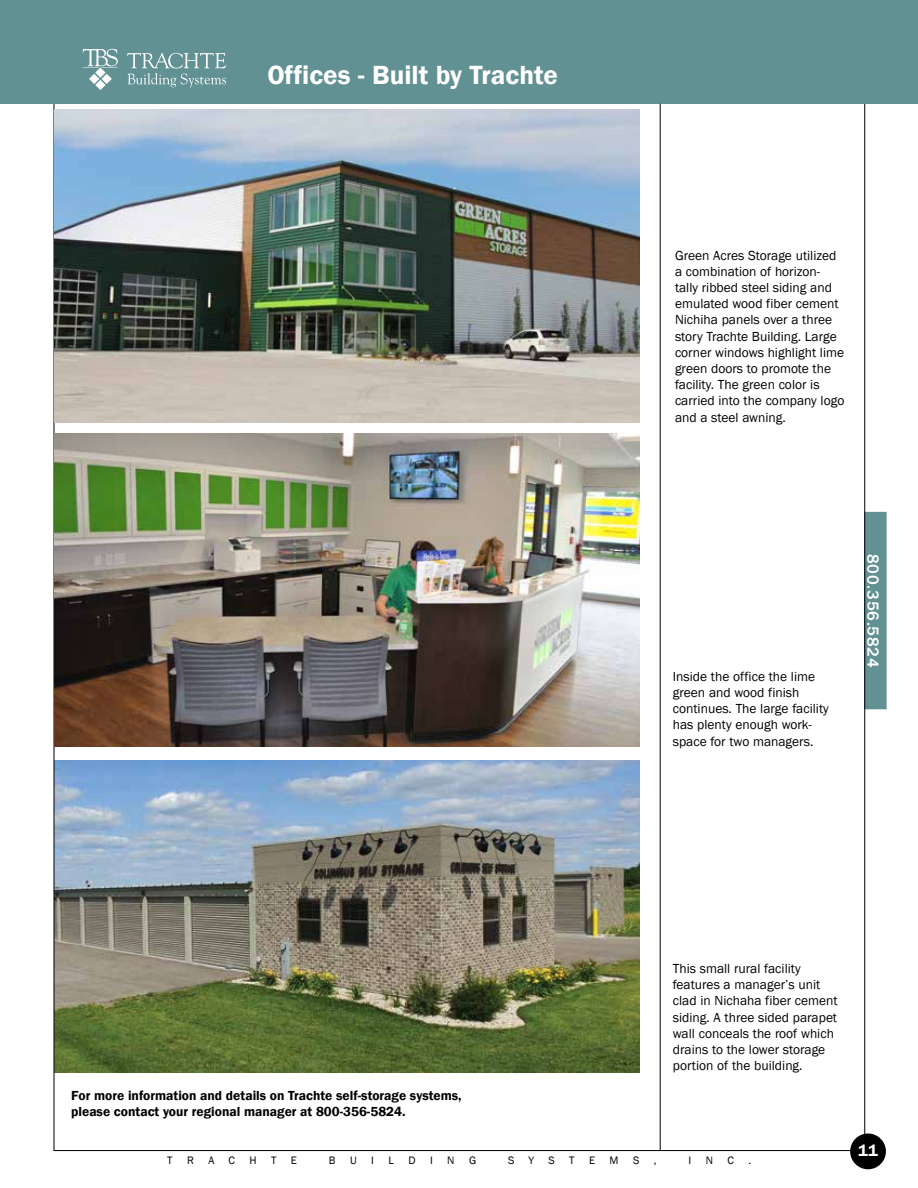
<style>
.page{position:relative;width:918px;height:1188px;background:#fff}
.page>*{position:absolute;margin:0;border:0;box-sizing:border-box;transform-origin:0 0}
.t1{font:600 27px "Franklin Gothic";color:#fff}
.t2{font:600 16.65px "Franklin Gothic";color:#fff}
.t3{font:500 16.5px "Franklin Gothic";letter-spacing:.05em;color:#fff}
.t4{font:13.5px/16.2px "Franklin Gothic";color:#000}
.t5{font:600 13.5px/16.2px "Franklin Gothic";color:#000}
.t6{font:11.1px "Franklin Gothic";color:#000}
</style>
<div class="page">
<img style="left:55px;top:760px;width:585px;height:313px">
<hr style="left:54px;top:1150px;width:814px;height:1px;background:#000">
<div style="left:865px;top:512px;width:21px;height:197px;background:#629194"></div>
<div style="left:865px;top:512px;width:21px;height:197px;border:1px solid #629194"></div>
<hr style="left:864px;top:104px;width:1px;height:1047px;background:#000">
<div style="left:850px;top:1134px;width:36px;height:35px;background:#000;border-radius:50%"></div>
<div style="left:4px;top:0;width:914px;height:104px;background:#629194"></div>
<div style="left:0;top:0;width:16px;height:104px;background:#629194"></div>
<hr style="left:660px;top:104px;width:1px;height:1047px;background:#000">
<hr style="left:54px;top:104px;width:1px;height:1047px;background:#000">
<svg style="left:83px;top:48px;width:35px;height:42px"></svg>
<svg style="left:127px;top:52px;width:99px;height:35px"></svg>
<img style="left:54px;top:434px;width:586px;height:313px">
<img style="left:54px;top:110px;width:586px;height:313px">
<h1 class="t1" style="left:267px;top:48px;width:292px">Offices - Built by Trachte</h1>
<h1 class="t1" style="left:267px;top:58px;width:292px">Offices - Built by Trachte</h1>
<p class="t4" style="left:675px;top:247px;width:171px">Green Acres Storage utilized a combination of horizon&shy;tally ribbed steel siding and emulated wood fiber cement<br>Nichiha panels over a three story Trachte Building. Large corner windows highlight lime green doors to promote the facility. The green color is carried into the company logo and a steel awning.</p>
<p class="t4" style="left:673px;top:668px;width:157px">Inside the office the lime green and wood finish continues. The large facility has plenty enough work&shy;space for two managers.</p>
<p class="t3" style="left:883px;top:554px;width:115px;rotate:90deg">800.356.5824</p>
<p class="t5" style="left:71px;top:1088px;width:392px">For more information and details on Trachte self-storage systems, please contact your regional manager at 800-356-5824.</p>
<p class="t6" style="left:167px;top:1154px;width:7px">T</p>
<p class="t6" style="left:187px;top:1154px;width:8px">R</p>
<p class="t6" style="left:208px;top:1154px;width:7px">A</p>
<p class="t6" style="left:229px;top:1154px;width:8px">C</p>
<p class="t6" style="left:249px;top:1154px;width:9px">H</p>
<p class="t6" style="left:271px;top:1154px;width:7px">T</p>
<p class="t6" style="left:291px;top:1154px;width:8px">E</p>
<p class="t6" style="left:329px;top:1154px;width:8px">B</p>
<p class="t6" style="left:350px;top:1154px;width:8px">U</p>
<p class="t6" style="left:371px;top:1154px;width:4px">I</p>
<p class="t6" style="left:388px;top:1154px;width:7px">L</p>
<p class="t6" style="left:408px;top:1154px;width:9px">D</p>
<p class="t6" style="left:430px;top:1154px;width:4px">I</p>
<p class="t6" style="left:447px;top:1154px;width:9px">N</p>
<p class="t6" style="left:469px;top:1154px;width:9px">G</p>
<p class="t6" style="left:508px;top:1154px;width:8px">S</p>
<p class="t6" style="left:529px;top:1154px;width:7px">Y</p>
<p class="t6" style="left:549px;top:1154px;width:8px">S</p>
<p class="t6" style="left:569px;top:1154px;width:7px">T</p>
<p class="t6" style="left:589px;top:1154px;width:8px">E</p>
<p class="t6" style="left:610px;top:1154px;width:11px">M</p>
<p class="t6" style="left:633px;top:1154px;width:8px">S</p>
<p class="t6" style="left:654px;top:1154px;width:4px">,</p>
<p class="t4" style="left:673px;top:961px;width:166px">This small rural facility features a manager’s unit clad in Nichaha fiber cement siding. A three sided parapet wall conceals the roof which drains to the lower storage portion of the building.</p>
<p class="t6" style="left:689px;top:1154px;width:4px">I</p>
<p class="t6" style="left:706px;top:1154px;width:9px">N</p>
<p class="t6" style="left:728px;top:1154px;width:8px">C</p>
<p class="t6" style="left:748px;top:1154px;width:4px">.</p>
<p class="t2" style="left:858px;top:1140px;width:21px">11</p>
</div>
